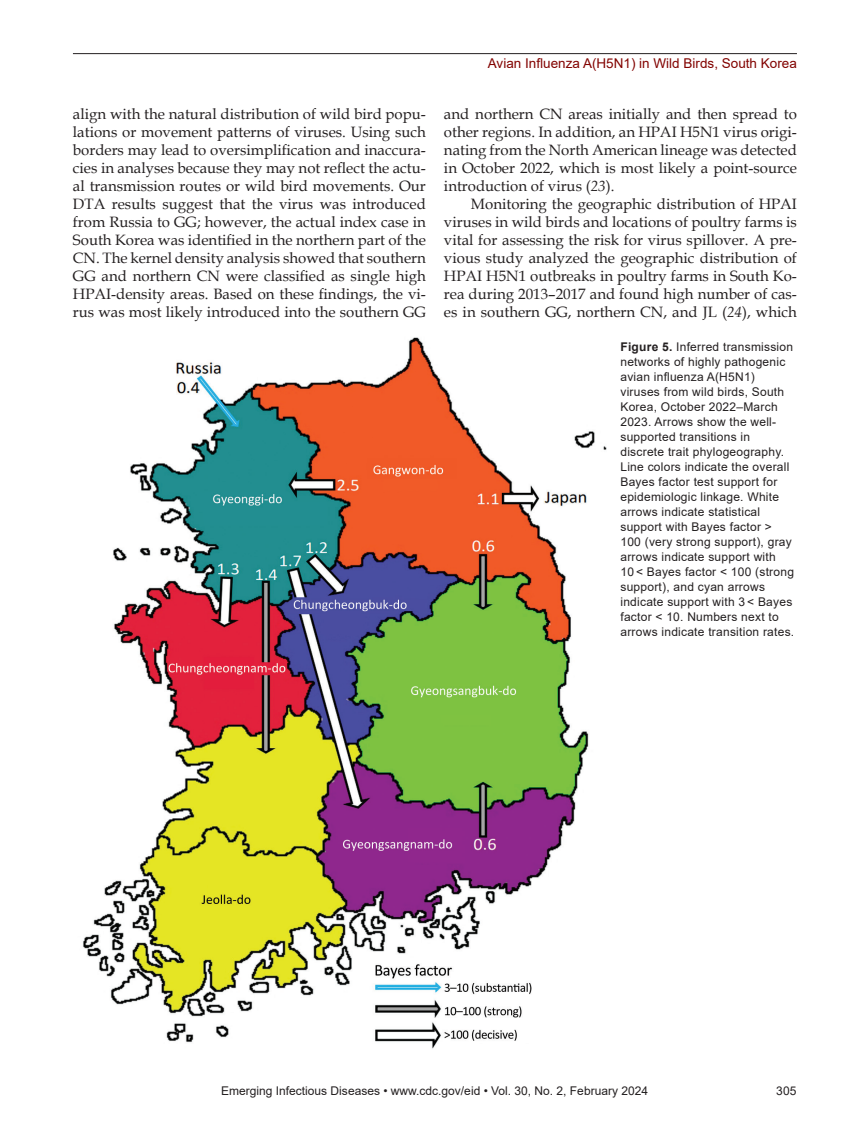
<style>
.page{position:relative;width:851px;height:1134px;background:#fff}
.page>*{position:absolute;margin:0;border:0;box-sizing:border-box;transform-origin:0 0}
.t1{font:15px/18px "Book Antiqua";color:#231f20;text-align:justify}
.t2{font:13.5px "Arial";color:#820301}
.t3{font:12px/15px "Arial";letter-spacing:.02em;color:#231f20}
.t4{font:12px "Arial";color:#231f20}
.s1{font-style:italic}
.s2{font-weight:700}
</style>
<div class="page">
<hr style="left:73px;top:53px;width:723px;height:1px;background:#231f20">
<img style="left:83px;top:337px;width:524px;height:712px">
<p class="t2" style="left:488px;top:54px;width:310px">Avian Influenza A(H5N1) in Wild Birds, South Korea</p>
<p class="t1" style="left:73px;top:104px;width:354px">align with the natural distribution of wild bird popu&shy;lations or movement patterns of viruses. Using such borders may lead to oversimplification and inaccura&shy;cies in analyses because they may not reflect the actu&shy;al transmission routes or wild bird movements. Our DTA results suggest that the virus was introduced from Russia to GG; however, the actual index case in South Korea was identified in the northern part of the CN. The kernel density analysis showed that southern GG and northern CN were classified as single high HPAI-density areas. Based on these findings, the vi&shy;rus was most likely introduced into the southern GG</p>
<p class="t1" style="left:444px;top:104px;width:354px">and northern CN areas initially and then spread to other regions. In addition, an HPAI H5N1 virus origi&shy;nating from the North American lineage was detected in October 2022, which is most likely a point-source introduction of virus (<span class="s1">23</span>).</p>
<p class="t1" style="left:444px;top:194px;width:354px;text-indent:27px">Monitoring the geographic distribution of HPAI viruses in wild birds and locations of poultry farms is vital for assessing the risk for virus spillover. A pre&shy;vious study analyzed the geographic distribution of HPAI H5N1 outbreaks in poultry farms in South Ko&shy;rea during 2013–2017 and found high number of cas&shy;es in southern GG, northern CN, and JL (<span class="s1">24</span>), which</p>
<p class="t3" style="left:620px;top:339px;width:175px"><span class="s2">Figure 5.</span> Inferred transmission networks of highly pathogenic avian influenza A(H5N1) viruses from wild birds, South<br>Korea, October 2022–March<br>2023. Arrows show the well&shy;supported transitions in discrete trait phylogeography.<br>Line colors indicate the overall<br>Bayes factor test support for epidemiologic linkage. White arrows indicate statistical support with Bayes factor &gt;<br>100 (very strong support), gray arrows indicate support with<br>10 &lt; Bayes factor &lt; 100 (strong support), and cyan arrows indicate support with 3 &lt; Bayes factor &lt; 10. Numbers next to arrows indicate transition rates.</p>
<p class="t4" style="left:221px;top:1083px;width:428px">Emerging Infectious Diseases • www.cdc.gov/eid • Vol. 30, No. 2, February 2024</p>
<p class="t3" style="left:776px;top:1084px;width:22px">305</p>
</div>
